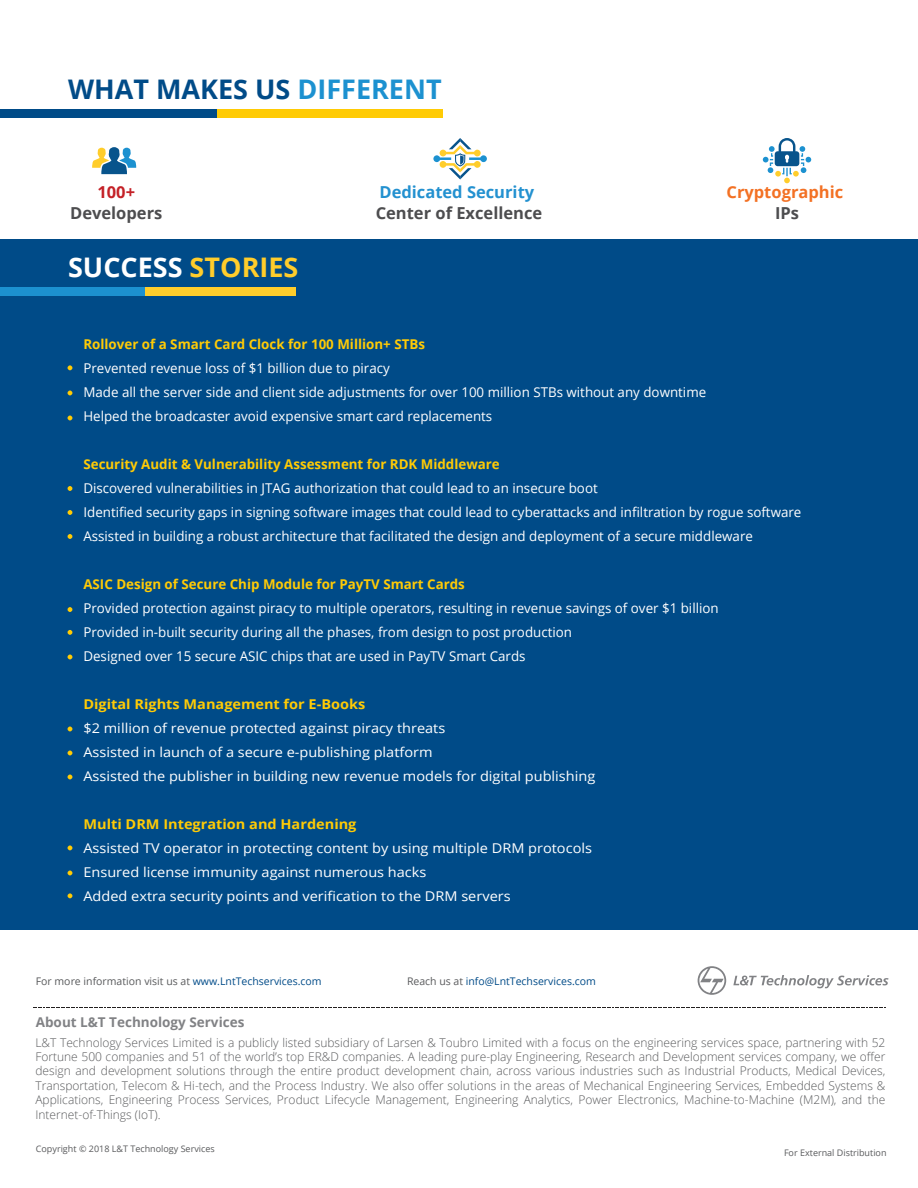
<style>
.page{position:relative;width:918px;height:1188px;background:#fff}
.page>*{position:absolute;margin:0;border:0;box-sizing:border-box;transform-origin:0 0}
.t1{font:700 27px "Open Sans";color:#004b88}
.t2{font:700 27px "Open Sans";color:#fff}
.t3{font:700 16.5px "Open Sans";color:#4d4d4f}
.t4{font:700 16.5px "Open Sans";color:#2391d0}
.t5{font:700 16.5px "Open Sans";color:#f37124}
.t6{font:700 16.5px "Open Sans";color:#c42127}
.t7{font:13.5px/24px "Open Sans";color:#fff}
.t8{font:13.5px/24px "Open Sans";color:#fff;scale:1.08 1}
.t9{font:700 13.5px "Open Sans";color:#ffcb05}
.t10{font:700 13.5px "Open Sans";color:#ffcb05;scale:1.08 1}
.t11{font:700 13.5px "Open Sans";color:#818285}
.t12{font:300 12px/14.4px "Open Sans";color:#595a5c;text-align:justify}
.t13{font:10.5px "Open Sans";color:#595a5c}
.t14{font:10.5px "Open Sans";color:#004b88}
.t15{font:9px "Open Sans";color:#595a5c}
.s1{color:#1c91d0}
.s2{color:#ffcd2b}
.s3{color:#004b88}
.s4{color:#595a5c}
</style>
<div class="page">
<div style="left:0;top:239px;width:918px;height:691px;background:#004b88"></div>
<div style="left:0;top:287px;width:145px;height:9px;background:#1c91d0"></div>
<div style="left:145px;top:287px;width:151px;height:9px;background:#ffcd2b"></div>
<svg style="left:68px;top:365px;width:4px;height:5px"></svg>
<svg style="left:68px;top:391px;width:4px;height:4px"></svg>
<svg style="left:68px;top:416px;width:4px;height:4px"></svg>
<svg style="left:68px;top:486px;width:4px;height:5px"></svg>
<svg style="left:68px;top:510px;width:4px;height:5px"></svg>
<svg style="left:68px;top:534px;width:4px;height:5px"></svg>
<svg style="left:68px;top:607px;width:4px;height:5px"></svg>
<svg style="left:68px;top:630px;width:4px;height:5px"></svg>
<svg style="left:68px;top:655px;width:4px;height:4px"></svg>
<svg style="left:68px;top:727px;width:4px;height:4px"></svg>
<svg style="left:68px;top:751px;width:4px;height:4px"></svg>
<svg style="left:68px;top:775px;width:4px;height:4px"></svg>
<svg style="left:68px;top:845px;width:4px;height:5px"></svg>
<svg style="left:68px;top:871px;width:4px;height:4px"></svg>
<svg style="left:68px;top:893px;width:4px;height:5px"></svg>
<div style="left:0;top:110px;width:218px;height:8px;background:#004b88"></div>
<div style="left:217px;top:110px;width:225px;height:8px;background:#ffcb05"></div>
<svg style="left:698px;top:966px;width:28px;height:29px"></svg>
<svg style="left:733px;top:975px;width:156px;height:13px"></svg>
<svg style="left:33px;top:1007px;width:853px;height:1px"></svg>
<svg style="left:92px;top:147px;width:44px;height:27px"></svg>
<svg style="left:763px;top:138px;width:48px;height:45px"></svg>
<svg style="left:433px;top:138px;width:54px;height:41px"></svg>
<h1 class="t1" style="left:68px;top:71px;width:375px">WHAT MAKES US <span class="s1">DIFFERENT</span></h1>
<h2 class="t6" style="left:97px;top:180px;width:39px">100+</h2>
<h2 class="t3" style="left:70px;top:201px;width:94px">Developers</h2>
<h1 class="t2" style="left:68px;top:248px;width:232px">SUCCESS <span class="s2">STORIES</span></h1>
<h2 class="t4" style="left:379px;top:180px;width:156px">Dedicated Security</h2>
<h2 class="t3" style="left:376px;top:201px;width:168px">Center of Excellence</h2>
<h2 class="t5" style="left:726px;top:180px;width:118px">Cryptographic</h2>
<h2 class="t3" style="left:775px;top:201px;width:26px">IPs</h2>
<p class="t9" style="left:83px;top:335px;width:343px">Rollover of a Smart Card Clock for 100 Million+ STBs</p>
<p class="t7" style="left:83px;top:356px;width:624px">Prevented revenue loss of $1 billion due to piracy<br>Made all the server side and client side adjustments for over 100 million STBs without any downtime<br>Helped the broadcaster avoid expensive smart card replacements</p>
<p class="t9" style="left:83px;top:455px;width:418px">Security Audit &amp; Vulnerability Assessment for RDK Middleware</p>
<p class="t7" style="left:83px;top:476px;width:720px">Discovered vulnerabilities in JTAG authorization that could lead to an insecure boot<br>Identified security gaps in signing software images that could lead to cyberattacks and infiltration by rogue software<br>Assisted in building a robust architecture that facilitated the design and deployment of a secure middleware</p>
<p class="t9" style="left:83px;top:575px;width:383px">ASIC Design of Secure Chip Module for PayTV Smart Cards</p>
<p class="t7" style="left:83px;top:596px;width:637px">Provided protection against piracy to multiple operators, resulting in revenue savings of over $1 billion<br>Provided in-built security during all the phases, from design to post production<br>Designed over 15 secure ASIC chips that are used in PayTV Smart Cards</p>
<p class="t10" style="left:83px;top:695px;width:263px">Digital Rights Management for E-Books</p>
<p class="t8" style="left:83px;top:716px;width:476px">$2 million of revenue protected against piracy threats<br>Assisted in launch of a secure e-publishing platform<br>Assisted the publisher in building new revenue models for digital publishing</p>
<p class="t10" style="left:83px;top:815px;width:254px">Multi DRM Integration and Hardening</p>
<p class="t8" style="left:83px;top:836px;width:472px">Assisted TV operator in protecting content by using multiple DRM protocols<br>Ensured license immunity against numerous hacks<br>Added extra security points and verification to the DRM servers</p>
<p class="t13" style="left:36px;top:974px;width:287px">For more information visit us at <span class="s3">www.LntTechservices.com</span></p>
<p class="t14" style="left:407px;top:974px;width:190px"><span class="s4">Reach us at</span> info@LntTechservices.com</p>
<p class="t11" style="left:36px;top:1013px;width:210px">About L&amp;T Technology Services</p>
<p class="t12" style="left:35px;top:1035px;width:852px">L&amp;T Technology Services Limited is a publicly listed subsidiary of Larsen &amp; Toubro Limited with a focus on the engineering services space, partnering with 52<br>Fortune 500 companies and 51 of the world’s top ER&amp;D companies. A leading pure-play Engineering, Research and Development services company, we offer design and development solutions through the entire product development chain, across various industries such as Industrial Products, Medical Devices, Transportation, Telecom &amp; Hi-tech, and the Process Industry. We also offer solutions in the areas of Mechanical Engineering Services, Embedded Systems &amp; Applications, Engineering Process Services, Product Lifecycle Management, Engineering Analytics, Power Electronics, Machine-to-Machine (M2M), and the Internet-of-Things (IoT).</p>
<p class="t15" style="left:784px;top:1146px;width:104px">For External Distribution</p>
<p class="t15" style="left:36px;top:1143px;width:181px">Copyright © 2018 L&amp;T Technology Services</p>
</div>
